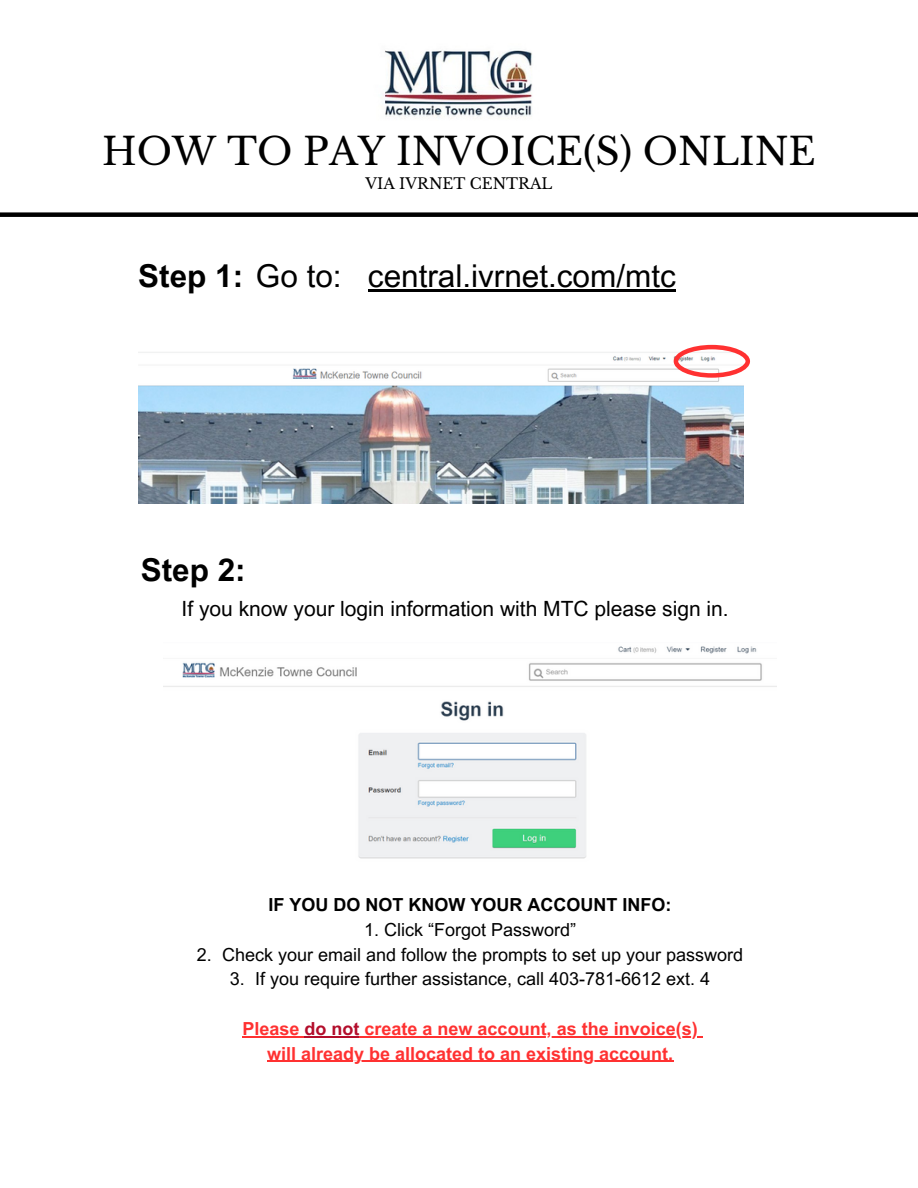
<style>
.page{position:relative;width:918px;height:1188px;background:#fff}
.page>*{position:absolute;margin:0;border:0;box-sizing:border-box;transform-origin:0 0}
.t1{font:37.5px "Libre Baskerville";color:#000}
.t2{font:31.5px "Arial MT Pro";color:#000}
.t3{font:700 31.5px "Arial MT Pro";color:#000}
.t4{font:21px "Arial MT Pro";color:#000}
.t5{font:18px "Arial MT Pro";color:#000}
.t6{font:700 18px "Arial MT Pro";color:#ff3131}
.t7{font:700 18px "Arial MT Pro";color:#000}
.t8{font:15px "Libre Baskerville";color:#000}
.s1{font-weight:700}
.s2{color:#b30d2b}
</style>
<div class="page">
<img style="left:163px;top:646px;width:613px;height:213px">
<img style="left:138px;top:352px;width:605px;height:152px">
<img style="left:383px;top:50px;width:149px;height:68px">
<svg style="left:674px;top:345px;width:76px;height:32px"></svg>
<hr style="left:368px;top:289px;width:308px;height:3px;background:#000">
<div style="left:0;top:212px;width:918px;height:5px;background:#000"></div>
<hr style="left:243px;top:1036px;width:62px;height:1px;background:#ff3131">
<hr style="left:305px;top:1036px;width:55px;height:1px;background:#b30d2b">
<hr style="left:360px;top:1036px;width:338px;height:1px;background:#ff3131">
<hr style="left:267px;top:1061px;width:406px;height:1px;background:#ff3131">
<p class="t1" style="left:102px;top:129px;width:715px">HOW TO PAY INVOICE(S) ONLINE</p>
<p class="t8" style="left:366px;top:174px;width:188px">VIA IVRNET CENTRAL</p>
<p class="t2" style="left:138px;top:264px;width:539px"><span class="s1">Step 1:</span> Go to: central.ivrnet.com/mtc</p>
<p class="t3" style="left:141px;top:558px;width:106px">Step 2:</p>
<p class="t4" style="left:182px;top:601px;width:549px">If you know your login information with MTC please sign in.</p>
<p class="t7" style="left:269px;top:898px;width:405px">IF YOU DO NOT KNOW YOUR ACCOUNT INFO:</p>
<p class="t5" style="left:364px;top:923px;width:214px">1. Click “Forgot Password”</p>
<p class="t5" style="left:197px;top:948px;width:548px">2. Check your email and follow the prompts to set up your password</p>
<p class="t5" style="left:230px;top:972px;width:482px">3. If you require further assistance, call 403-781-6612 ext. 4</p>
<p class="t6" style="left:243px;top:1022px;width:457px">Please <span class="s2">do not</span> create a new account, as the invoice(s)</p>
<p class="t6" style="left:267px;top:1047px;width:408px">will already be allocated to an existing account.</p>
</div>
